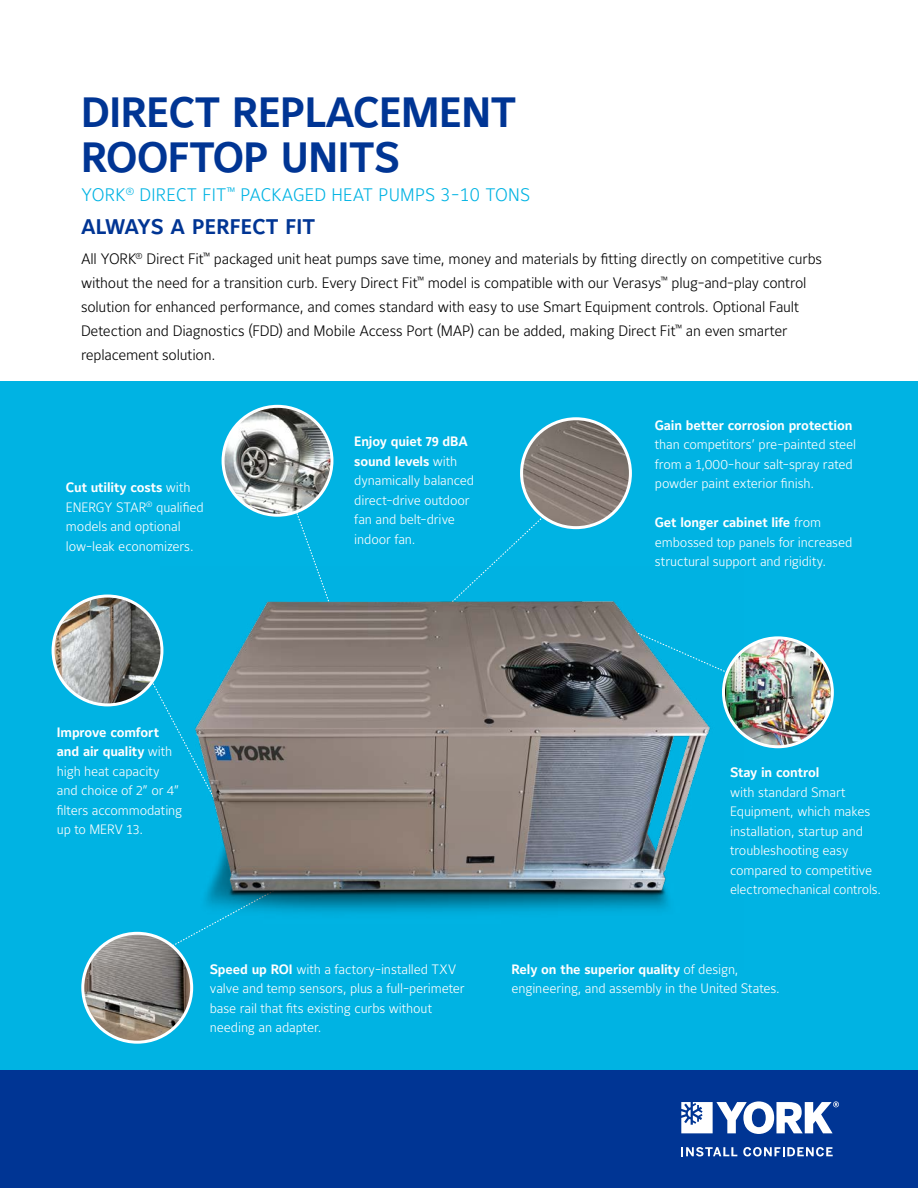
<style>
.page{position:relative;width:918px;height:1188px;background:#fff}
.page>*{position:absolute;margin:0;border:0;box-sizing:border-box;transform-origin:0 0}
.YRK___Hed{font:700 42px/45px "Maurea Jci Lf ML";letter-spacing:-.01em;color:#003594}
.YRK___Subhed{font:700 21px "Maurea Jci Tf ML";letter-spacing:.01em;color:#003594}
.YRK___Subhed-2{font:300 18px "Maurea Jci Tf ML";letter-spacing:.01em;color:#00b3e3}
.YRK___Body{font:300 15px/24px "Maurea Jci Lf ML";letter-spacing:-.015em;color:#000}
.YRK___Body-2{font:300 13.5px/19.5px "Maurea Jci Lf ML";letter-spacing:-.01em;color:#fff}
.s1{font-weight:700}
</style>
<div class="page">
<div style="left:0;top:381px;width:918px;height:689px;background:#00b3e3"></div>
<div style="left:0;top:1070px;width:918px;height:118px;background:#003594"></div>
<svg style="left:681px;top:1101px;width:158px;height:33px"></svg>
<svg style="left:681px;top:1147px;width:56px;height:9px"></svg>
<svg style="left:743px;top:1147px;width:90px;height:9px"></svg>
<svg style="left:489px;top:516px;width:55px;height:51px"></svg>
<svg style="left:296px;top:513px;width:21px;height:54px"></svg>
<img style="left:83px;top:933px;width:109px;height:109px;border-radius:54px">
<div style="left:81px;top:932px;width:112px;height:112px;border:3px solid #fff;border-radius:50%"></div>
<img style="left:53px;top:596px;width:109px;height:109px;border-radius:54px">
<div style="left:52px;top:595px;width:111px;height:111px;border:3px solid #fff;border-radius:50%"></div>
<img style="left:223px;top:406px;width:109px;height:109px;border-radius:54px">
<div style="left:222px;top:405px;width:111px;height:112px;border:3px solid #fff;border-radius:50%"></div>
<img style="left:522px;top:419px;width:108px;height:109px;border-radius:54px">
<div style="left:520px;top:417px;width:112px;height:112px;border:3px solid #fff;border-radius:50%"></div>
<img style="left:723px;top:638px;width:109px;height:109px;border-radius:54px">
<div style="left:722px;top:636px;width:112px;height:112px;border:3px solid #fff;border-radius:50%"></div>
<img style="left:161px;top:567px;width:582px;height:403px">
<p class="YRK___Hed" style="left:81px;top:91px;width:436px">DIRECT REPLACEMENT<br>ROOFTOP UNITS</p>
<p class="YRK___Subhed-2" style="left:81px;top:184px;width:451px">YORK<sup>®</sup> DIRECT FIT<sup>™</sup> PACKAGED HEAT PUMPS 3-10 TONS</p>
<p class="YRK___Subhed" style="left:81px;top:214px;width:236px">ALWAYS A PERFECT FIT</p>
<p class="YRK___Body" style="left:81px;top:246px;width:743px">All YORK<sup>®</sup> Direct Fit<sup>™</sup> packaged unit heat pumps save time, money and materials by fitting directly on competitive curbs without the need for a transition curb. Every Direct Fit<sup>™</sup> model is compatible with our Verasys<sup>™</sup> plug-and-play control solution for enhanced performance, and comes standard with easy to use Smart Equipment controls. Optional Fault Detection and Diagnostics (FDD) and Mobile Access Port (MAP) can be added, making Direct Fit<sup>™</sup> an even smarter replacement solution.</p>
<p class="YRK___Body-2" style="left:66px;top:477px;width:139px"><span class="s1">Cut utility costs</span> with<br>ENERGY STAR<sup>®</sup> qualified models and optional low-leak economizers.</p>
<p class="YRK___Body-2" style="left:57px;top:722px;width:127px"><span class="s1">Improve comfort and air quality</span> with high heat capacity and choice of 2” or 4” filters accommodating up to MERV 13.</p>
<p class="YRK___Body-2" style="left:354px;top:431px;width:121px"><span class="s1">Enjoy quiet 79 dBA sound levels</span> with dynamically balanced direct-drive outdoor fan and belt-drive indoor fan.</p>
<p class="YRK___Body-2" style="left:655px;top:415px;width:203px"><span class="s1">Gain better corrosion protection </span>than competitors’ pre-painted steel from a 1,000-hour salt-spray rated powder paint exterior finish.</p>
<p class="YRK___Body-2" style="left:655px;top:513px;width:199px"><span class="s1">Get longer cabinet life</span> from embossed top panels for increased structural support and rigidity.</p>
<p class="YRK___Body-2" style="left:730px;top:762px;width:152px"><span class="s1">Stay in control<br></span>with standard Smart<br>Equipment, which makes installation, startup and troubleshooting easy compared to competitive electromechanical controls.</p>
<p class="YRK___Body-2" style="left:210px;top:959px;width:256px"><span class="s1">Speed up ROI</span> with a factory-installed TXV valve and temp sensors, plus a full-perimeter base rail that fits existing curbs without needing an adapter.</p>
<p class="YRK___Body-2" style="left:511px;top:959px;width:270px"><span class="s1">Rely on the superior quality</span> of design, engineering, and assembly in the United States.</p>
</div>
